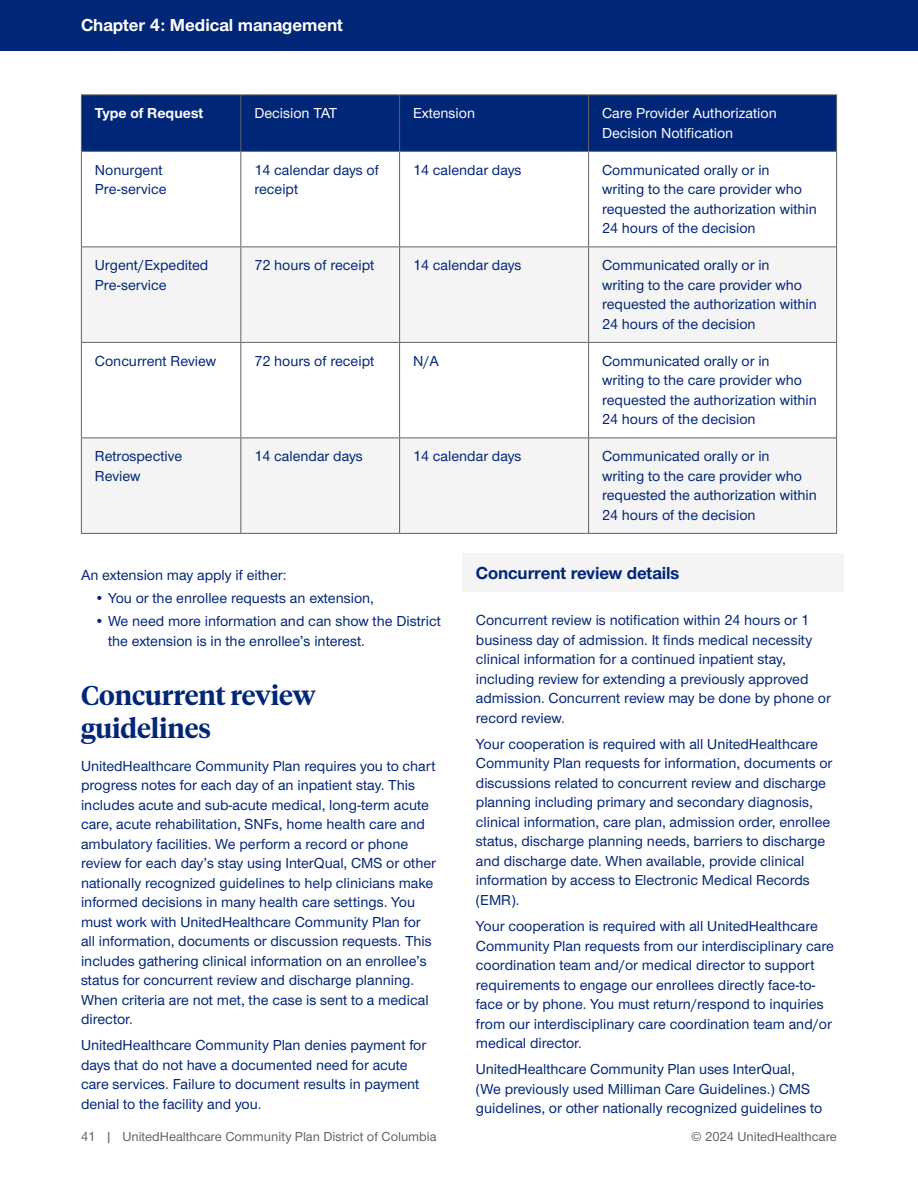
<style>
.page{position:relative;width:918px;height:1188px;background:#fff}
.page>*{position:absolute;margin:0;border:0;box-sizing:border-box;transform-origin:0 0}
.BLUE_MAIN_HEADER_NEW{font:600 27px/32.4px "UHC Serif Headline";letter-spacing:-.005em;color:#002677}
.t1{font:700 18px "UHC Sans";color:#fff}
.BLUE_SUBHEAD_NEW{font:700 18px "UHC Sans";letter-spacing:-.005em;color:#002677}
.BODY{font:500 15px/19.5px "UHC Sans";color:#002677}
.BODY-2{font:500 15px/19.5px "UHC Sans";color:#fff}
.BODY-3{font:700 15px "UHC Sans";color:#fff}
.t2{font:13.5px "UHC Sans";color:#636366}
</style>
<div class="page">
<div style="left:0;top:0;width:918px;height:51px;background:#002677"></div>
<div style="left:82px;top:95px;width:754px;height:56px;background:#002677"></div>
<svg style="left:82px;top:152px;width:754px;height:95px"></svg>
<svg style="left:82px;top:248px;width:754px;height:285px;fill:#f4f4f4"></svg>
<hr style="left:81px;top:94px;width:160px;height:1px;background:#636366">
<hr style="left:81px;top:95px;width:1px;height:56px;background:#636366">
<hr style="left:241px;top:94px;width:159px;height:1px;background:#636366">
<hr style="left:240px;top:95px;width:1px;height:56px;background:#636366">
<hr style="left:400px;top:94px;width:189px;height:1px;background:#636366">
<hr style="left:399px;top:95px;width:1px;height:56px;background:#636366">
<hr style="left:589px;top:94px;width:248px;height:1px;background:#636366">
<hr style="left:588px;top:95px;width:1px;height:56px;background:#636366">
<hr style="left:836px;top:95px;width:1px;height:56px;background:#636366">
<hr style="left:81px;top:151px;width:160px;height:1px;background:#636366">
<hr style="left:81px;top:152px;width:1px;height:95px;background:#636366">
<hr style="left:241px;top:151px;width:159px;height:1px;background:#636366">
<hr style="left:240px;top:152px;width:1px;height:95px;background:#636366">
<hr style="left:400px;top:151px;width:189px;height:1px;background:#636366">
<hr style="left:399px;top:152px;width:1px;height:95px;background:#636366">
<hr style="left:589px;top:151px;width:248px;height:1px;background:#636366">
<hr style="left:588px;top:152px;width:1px;height:95px;background:#636366">
<hr style="left:836px;top:152px;width:1px;height:95px;background:#636366">
<hr style="left:81px;top:247px;width:160px;height:1px;background:#636366">
<hr style="left:81px;top:247px;width:1px;height:95px;background:#636366">
<hr style="left:241px;top:247px;width:159px;height:1px;background:#636366">
<hr style="left:240px;top:247px;width:1px;height:95px;background:#636366">
<hr style="left:400px;top:247px;width:189px;height:1px;background:#636366">
<hr style="left:399px;top:247px;width:1px;height:95px;background:#636366">
<hr style="left:589px;top:247px;width:248px;height:1px;background:#636366">
<hr style="left:588px;top:247px;width:1px;height:95px;background:#636366">
<hr style="left:836px;top:247px;width:1px;height:95px;background:#636366">
<hr style="left:81px;top:342px;width:160px;height:1px;background:#636366">
<hr style="left:81px;top:343px;width:1px;height:95px;background:#636366">
<hr style="left:241px;top:342px;width:159px;height:1px;background:#636366">
<hr style="left:240px;top:343px;width:1px;height:95px;background:#636366">
<hr style="left:400px;top:342px;width:189px;height:1px;background:#636366">
<hr style="left:399px;top:343px;width:1px;height:95px;background:#636366">
<hr style="left:589px;top:342px;width:248px;height:1px;background:#636366">
<hr style="left:588px;top:343px;width:1px;height:95px;background:#636366">
<hr style="left:836px;top:343px;width:1px;height:95px;background:#636366">
<hr style="left:81px;top:438px;width:160px;height:1px;background:#636366">
<hr style="left:81px;top:438px;width:1px;height:95px;background:#636366">
<hr style="left:241px;top:438px;width:159px;height:1px;background:#636366">
<hr style="left:240px;top:438px;width:1px;height:95px;background:#636366">
<hr style="left:400px;top:438px;width:189px;height:1px;background:#636366">
<hr style="left:399px;top:438px;width:1px;height:95px;background:#636366">
<hr style="left:589px;top:438px;width:248px;height:1px;background:#636366">
<hr style="left:588px;top:438px;width:1px;height:95px;background:#636366">
<hr style="left:836px;top:438px;width:1px;height:95px;background:#636366">
<hr style="left:81px;top:533px;width:160px;height:1px;background:#636366">
<hr style="left:241px;top:533px;width:159px;height:1px;background:#636366">
<hr style="left:400px;top:533px;width:189px;height:1px;background:#636366">
<hr style="left:589px;top:533px;width:248px;height:1px;background:#636366">
<div style="left:462px;top:553px;width:382px;height:38px;background:#f4f4f4"></div>
<p class="t1" style="left:81px;top:13px;width:264px">Chapter 4: Medical management</p>
<p class="BODY-3" style="left:95px;top:103px;width:110px">Type of Request</p>
<p class="BODY-2" style="left:254px;top:103px;width:85px">Decision TAT</p>
<p class="BODY-2" style="left:413px;top:103px;width:64px">Extension</p>
<p class="BODY-2" style="left:602px;top:103px;width:176px">Care Provider Authorization<br>Decision Notification</p>
<p class="BODY" style="left:95px;top:160px;width:73px">Nonurgent<br>Pre-service</p>
<p class="BODY" style="left:254px;top:160px;width:126px">14 calendar days of receipt</p>
<p class="BODY" style="left:413px;top:160px;width:110px">14 calendar days</p>
<p class="BODY" style="left:602px;top:160px;width:216px">Communicated orally or in<br>writing to the care provider who requested the authorization within<br>24 hours of the decision</p>
<p class="BODY" style="left:95px;top:255px;width:115px">Urgent/Expedited<br>Pre-service</p>
<p class="BODY" style="left:254px;top:255px;width:122px">72 hours of receipt</p>
<p class="BODY" style="left:413px;top:255px;width:110px">14 calendar days</p>
<p class="BODY" style="left:602px;top:255px;width:216px">Communicated orally or in<br>writing to the care provider who requested the authorization within<br>24 hours of the decision</p>
<p class="BODY" style="left:95px;top:351px;width:123px">Concurrent Review</p>
<p class="BODY" style="left:254px;top:351px;width:122px">72 hours of receipt</p>
<p class="BODY" style="left:413px;top:351px;width:27px">N/A</p>
<p class="BODY" style="left:602px;top:351px;width:216px">Communicated orally or in<br>writing to the care provider who requested the authorization within<br>24 hours of the decision</p>
<p class="BODY" style="left:95px;top:446px;width:89px">Retrospective<br>Review</p>
<p class="BODY" style="left:254px;top:446px;width:110px">14 calendar days</p>
<p class="BODY" style="left:413px;top:446px;width:110px">14 calendar days</p>
<p class="BODY" style="left:602px;top:446px;width:216px">Communicated orally or in<br>writing to the care provider who requested the authorization within<br>24 hours of the decision</p>
<p class="BODY" style="left:81px;top:565px;width:207px">An extension may apply if either:</p>
<p class="BODY" style="left:94px;top:588px;width:281px">• You or the enrollee requests an extension,</p>
<p class="BODY" style="left:108px;top:611px;width:334px;text-indent:-14px">• We need more information and can show the District the extension is in the enrollee’s interest.</p>
<p class="BLUE_MAIN_HEADER_NEW" style="left:81px;top:678px;width:236px">Concurrent review guidelines</p>
<p class="BODY" style="left:81px;top:755px;width:357px">UnitedHealthcare Community Plan requires you to chart progress notes for each day of an inpatient stay. This includes acute and sub-acute medical, long-term acute care, acute rehabilitation, SNFs, home health care and ambulatory facilities. We perform a record or phone review for each day’s stay using InterQual, CMS or other nationally recognized guidelines to help clinicians make informed decisions in many health care settings. You must work with UnitedHealthcare Community Plan for all information, documents or discussion requests. This includes gathering clinical information on an enrollee’s status for concurrent review and discharge planning.<br>When criteria are not met, the case is sent to a medical director.</p>
<p class="BODY" style="left:81px;top:1035px;width:347px">UnitedHealthcare Community Plan denies payment for days that do not have a documented need for acute care services. Failure to document results in payment denial to the facility and you.</p>
<p class="BLUE_SUBHEAD_NEW" style="left:476px;top:561px;width:205px">Concurrent review details</p>
<p class="BODY" style="left:476px;top:610px;width:357px">Concurrent review is notification within 24 hours or 1 business day of admission. It finds medical necessity clinical information for a continued inpatient stay, including review for extending a previously approved admission. Concurrent review may be done by phone or record review.</p>
<p class="BODY" style="left:476px;top:734px;width:358px">Your cooperation is required with all UnitedHealthcare Community Plan requests for information, documents or discussions related to concurrent review and discharge planning including primary and secondary diagnosis, clinical information, care plan, admission order, enrollee status, discharge planning needs, barriers to discharge and discharge date. When available, provide clinical information by access to Electronic Medical Records (EMR).</p>
<p class="BODY" style="left:476px;top:916px;width:360px">Your cooperation is required with all UnitedHealthcare Community Plan requests from our interdisciplinary care coordination team and/or medical director to support requirements to engage our enrollees directly face-to&shy;face or by phone. You must return/respond to inquiries from our interdisciplinary care coordination team and/or medical director.</p>
<p class="BODY" style="left:476px;top:1059px;width:348px">UnitedHealthcare Community Plan uses InterQual, (We previously used Milliman Care Guidelines.) CMS guidelines, or other nationally recognized guidelines to</p>
<p class="t2" style="left:81px;top:1128px;width:357px">41 | UnitedHealthcare Community Plan District of Columbia</p>
<p class="t2" style="left:691px;top:1128px;width:147px">© 2024 UnitedHealthcare</p>
</div>
